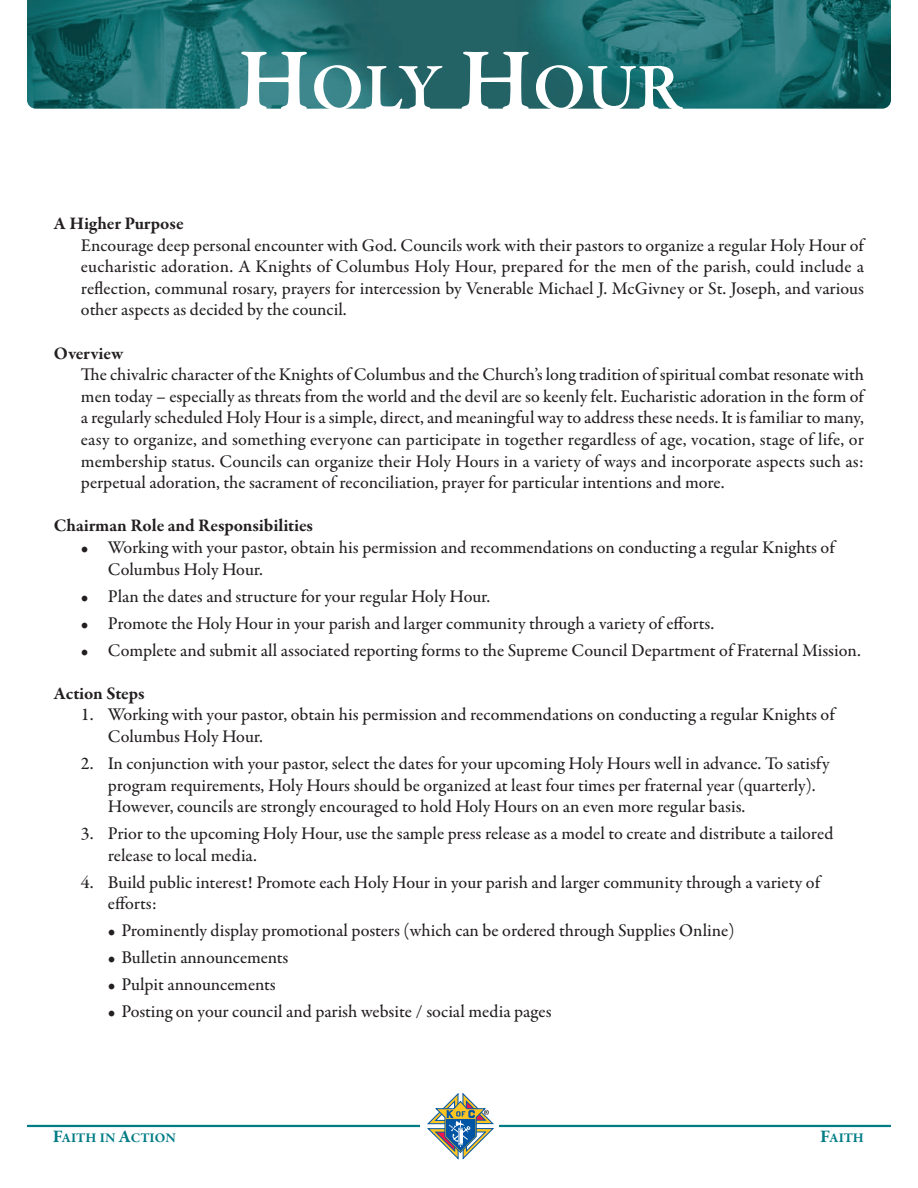
<style>
.page{position:relative;width:918px;height:1188px;background:#fff}
.page>*{position:absolute;margin:0;border:0;box-sizing:border-box;transform-origin:0 0}
.t1{font:600 67.5px "Garamond Premr Pro";color:#fff}
.t2{font:500 18px/21.6px "Garamond Premr Pro";color:#231f20}
.t3{font:700 18px "Garamond Premr Pro";letter-spacing:-.005em;color:#231f20}
.t4{font:700 13.5px "Garamond Premr Pro";color:#007c85}
.s1{font-size:90px}
.s2{font-weight:700}
.s3{font-size:18px}
</style>
<div class="page">
<img style="left:27px;top:0;width:864px;height:109px">
<hr style="left:27px;top:1125px;width:864px;height:2px;background:#007c85">
<div style="left:421px;top:1090px;width:78px;height:70px;background:#fff"></div>
<svg style="left:427px;top:1093px;width:66px;height:66px"></svg>
<p class="t1" style="left:237px;top:62px;width:445px"><span class="s1">H</span>OLY <span class="s1">H</span>OUR</p>
<p class="t2" style="left:81px;top:214px;width:785px;text-indent:-27px"><span class="s2">A Higher Purpose<br></span>Encourage deep personal encounter with God. Councils work with their pastors to organize a regular Holy Hour of eucharistic adoration. A Knights of Columbus Holy Hour, prepared for the men of the parish, could include a reflection, communal rosary, prayers for intercession by Venerable Michael J. McGivney or St. Joseph, and various other aspects as decided by the council.</p>
<p class="t2" style="left:81px;top:344px;width:785px;text-indent:-27px"><span class="s2">Overview<br></span>The chivalric character of the Knights of Columbus and the Church’s long tradition of spiritual combat resonate with men today – especially as threats from the world and the devil are so keenly felt. Eucharistic adoration in the form of a regularly scheduled Holy Hour is a simple, direct, and meaningful way to address these needs. It is familiar to many, easy to organize, and something everyone can participate in together regardless of age, vocation, stage of life, or membership status. Councils can organize their Holy Hours in a variety of ways and incorporate aspects such as: perpetual adoration, the sacrament of reconciliation, prayer for particular intentions and more.</p>
<p class="t3" style="left:54px;top:519px;width:261px">Chairman Role and Responsibilities</p>
<p class="t2" style="left:108px;top:538px;width:728px;text-indent:-27px">• Working with your pastor, obtain his permission and recommendations on conducting a regular Knights of<br>Columbus Holy Hour.</p>
<p class="t2" style="left:81px;top:587px;width:411px">• Plan the dates and structure for your regular Holy Hour.</p>
<p class="t2" style="left:81px;top:614px;width:635px">• Promote the Holy Hour in your parish and larger community through a variety of efforts.</p>
<p class="t2" style="left:81px;top:641px;width:781px">• Complete and submit all associated reporting forms to the Supreme Council Department of Fraternal Mission.</p>
<p class="t3" style="left:54px;top:686px;width:92px">Action Steps</p>
<p class="t2" style="left:108px;top:706px;width:728px;text-indent:-27px">1. Working with your pastor, obtain his permission and recommendations on conducting a regular Knights of<br>Columbus Holy Hour.</p>
<p class="t2" style="left:108px;top:754px;width:723px;text-indent:-27px">2. In conjunction with your pastor, select the dates for your upcoming Holy Hours well in advance. To satisfy program requirements, Holy Hours should be organized at least four times per fraternal year (quarterly).<br>However, councils are strongly encouraged to hold Holy Hours on an even more regular basis.</p>
<p class="t2" style="left:108px;top:824px;width:727px;text-indent:-27px">3. Prior to the upcoming Holy Hour, use the sample press release as a model to create and distribute a tailored release to local media.</p>
<p class="t2" style="left:108px;top:873px;width:714px;text-indent:-27px">4. Build public interest! Promote each Holy Hour in your parish and larger community through a variety of efforts:</p>
<p class="t2" style="left:108px;top:922px;width:628px">• Prominently display promotional posters (which can be ordered through Supplies Online)</p>
<p class="t2" style="left:108px;top:949px;width:182px">• Bulletin announcements</p>
<p class="t2" style="left:108px;top:976px;width:169px">• Pulpit announcements</p>
<p class="t2" style="left:108px;top:1003px;width:445px">• Posting on your council and parish website / social media pages</p>
<p class="t4" style="left:53px;top:1132px;width:125px"><span class="s3">F</span>AITH IN <span class="s3">A</span>CTION</p>
<p class="t4" style="left:820px;top:1132px;width:45px"><span class="s3">F</span>AITH</p>
</div>
